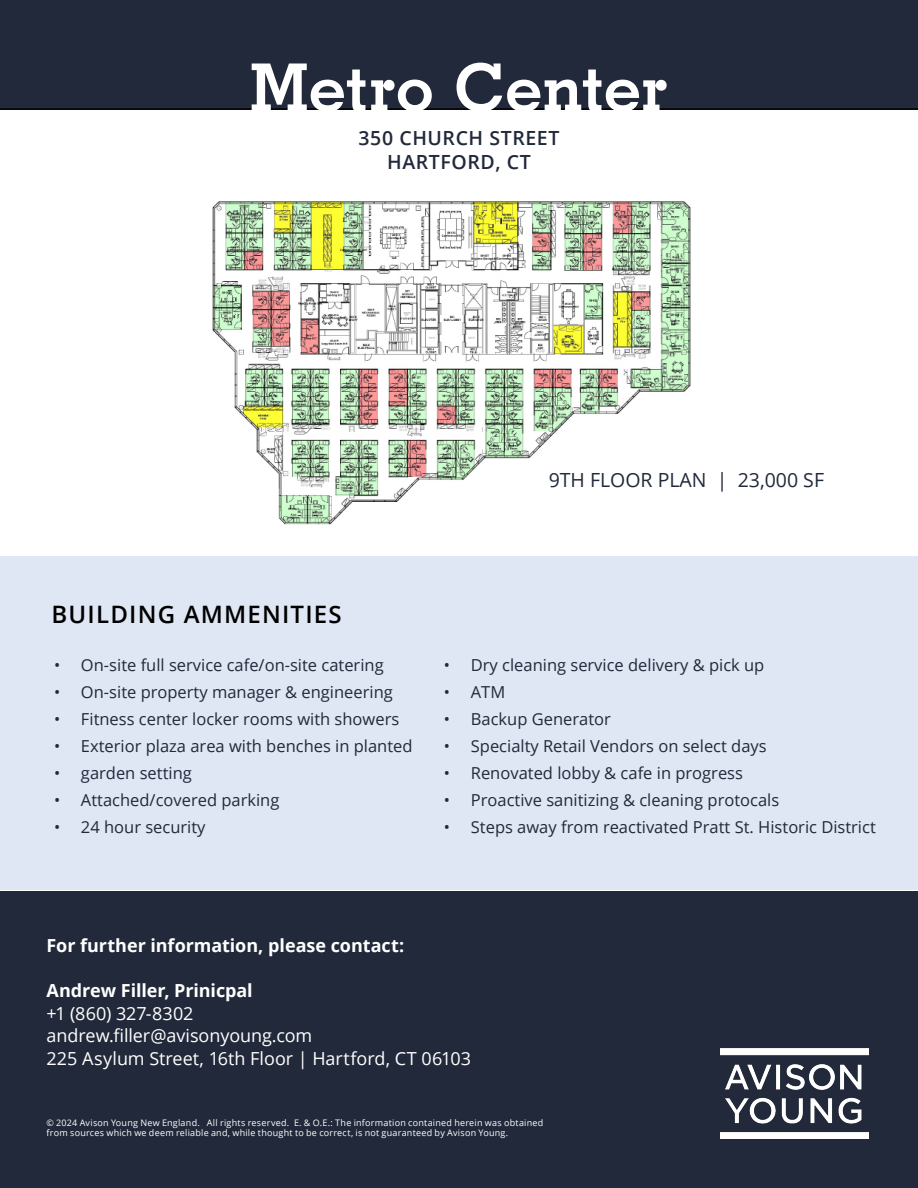
<style>
.page{position:relative;width:918px;height:1188px;background:#fff}
.page>*{position:absolute;margin:0;border:0;box-sizing:border-box;transform-origin:0 0}
.t1{font:700 66px "Geometric Slab 703 BT";letter-spacing:.01em;color:#fff}
.t2{font:600 24px "Open Sans";letter-spacing:.05em;color:#000}
.t3{font:600 19.5px/24.3px "Open Sans";letter-spacing:.03em;color:#21293a;text-align:center}
.t4{font:19.5px "Open Sans";color:#21293a}
.t5{font:18px/22.5px "Open Sans";letter-spacing:-.005em;color:#fff}
.t6{font:700 18px "Open Sans";letter-spacing:-.005em;color:#fff}
.t7{font:16.5px "Open Sans";color:#21293a}
.t8{font:9px/10.8px "Open Sans";letter-spacing:.025em;color:#fff}
</style>
<div class="page">
<div style="left:0;top:556px;width:918px;height:333px;background:#dfe6f4"></div>
<div style="left:0;top:892px;width:918px;height:296px;background:#21293a"></div>
<div style="left:0;top:0;width:918px;height:110px;background:#21293a"></div>
<img style="left:212px;top:201px;width:479px;height:324px">
<img style="left:721px;top:1049px;width:148px;height:90px">
<h1 class="t1" style="left:250px;top:47px;width:420px">Metro Center</h1>
<p class="t3" style="left:359px;top:125px;width:202px">350 CHURCH STREET<br>HARTFORD, CT</p>
<p class="t4" style="left:549px;top:466px;width:277px">9TH FLOOR PLAN | 23,000 SF</p>
<h2 class="t2" style="left:52px;top:598px;width:292px">BUILDING AMMENITIES</h2>
<p class="t7" style="left:54px;top:654px;width:331px">• On-site full service cafe/on-site catering</p>
<p class="t7" style="left:54px;top:681px;width:340px">• On-site property manager &amp; engineering</p>
<p class="t7" style="left:54px;top:708px;width:347px">• Fitness center locker rooms with showers</p>
<p class="t7" style="left:54px;top:735px;width:360px">• Exterior plaza area with benches in planted</p>
<p class="t7" style="left:54px;top:762px;width:139px">• garden setting</p>
<p class="t7" style="left:54px;top:789px;width:227px">• Attached/covered parking</p>
<p class="t7" style="left:54px;top:815px;width:153px">• 24 hour security</p>
<p class="t7" style="left:444px;top:654px;width:322px">• Dry cleaning service delivery &amp; pick up</p>
<p class="t7" style="left:444px;top:681px;width:63px">• ATM</p>
<p class="t7" style="left:444px;top:708px;width:168px">• Backup Generator</p>
<p class="t7" style="left:444px;top:735px;width:324px">• Specialty Retail Vendors on select days</p>
<p class="t7" style="left:444px;top:762px;width:301px">• Renovated lobby &amp; cafe in progress</p>
<p class="t7" style="left:444px;top:789px;width:337px">• Proactive sanitizing &amp; cleaning protocals</p>
<p class="t7" style="left:444px;top:815px;width:433px">• Steps away from reactivated Pratt St. Historic District</p>
<p class="t6" style="left:46px;top:933px;width:359px">For further information, please contact:</p>
<p class="t6" style="left:46px;top:978px;width:208px">Andrew Filler, Prinicpal</p>
<p class="t5" style="left:46px;top:1001px;width:426px">+1 (860) 327-8302<br>andrew.filler@avisonyoung.com<br>225 Asylum Street, 16th Floor | Hartford, CT 06103</p>
<p class="t8" style="left:46px;top:1117px;width:498px">© 2024 Avison Young New England. All rights reserved. E. &amp; O.E.: The information contained herein was obtained from sources which we deem reliable and, while thought to be correct, is not guaranteed by Avison Young.</p>
</div>
